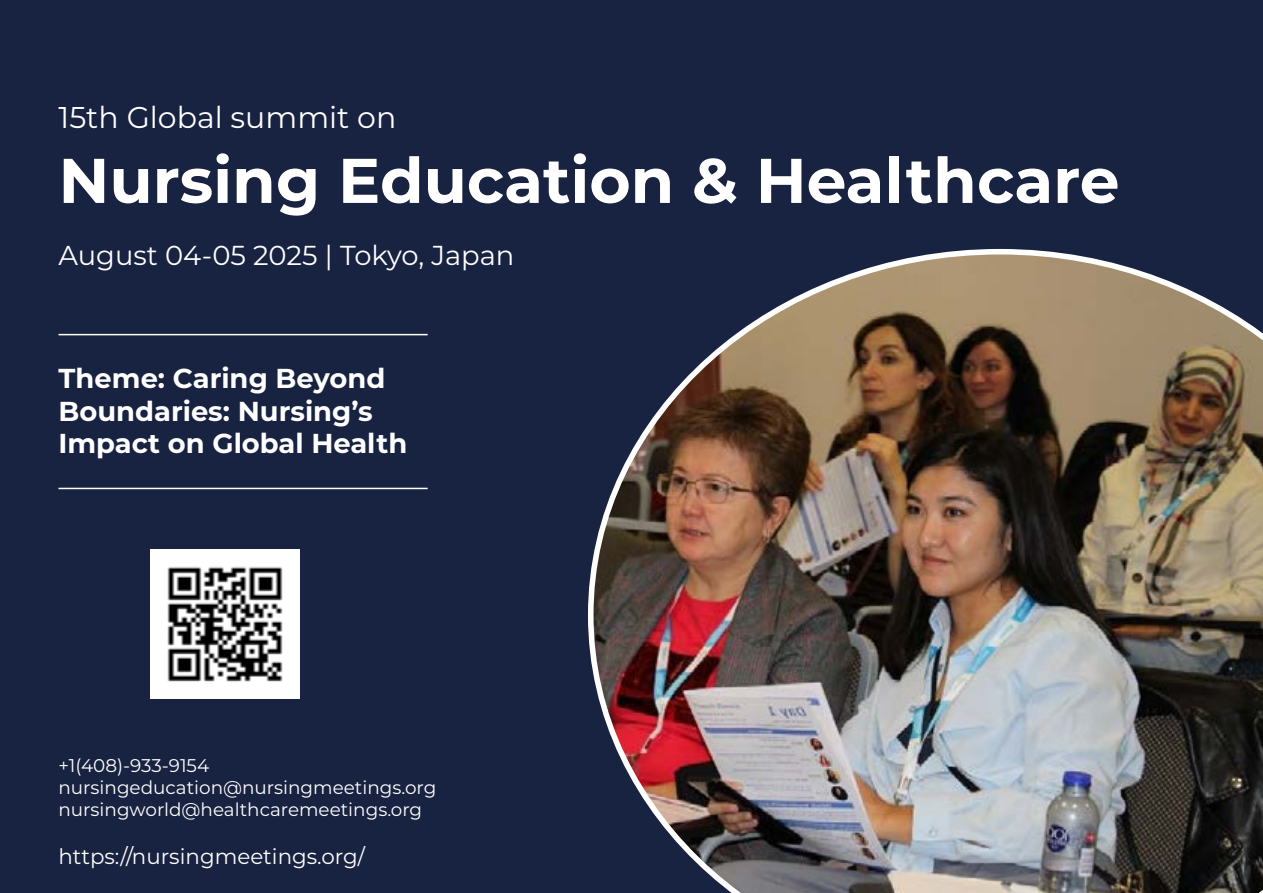
<style>
.page{position:relative;width:1263px;height:893px;background:#182241}
.page>*{position:absolute;margin:0;border:0;box-sizing:border-box;transform-origin:0 0}
.t1{font:700 63px "Montserrat";color:#fff}
.t2{font:30px "Montserrat";color:#fff}
.t3{font:700 27.45px/32.8px "Montserrat";color:#fff}
.t4{font:27.45px "Montserrat";color:#fff}
.t5{font:21.45px "Montserrat";color:#fff}
.t6{font:18.45px/22px "Montserrat";color:#fff}
</style>
<div class="page">
<img style="left:588px;top:249px;width:675px;height:644px">
<hr style="left:58px;top:334px;width:370px;height:1px;background:#fff">
<hr style="left:58px;top:488px;width:370px;height:1px;background:#fff">
<img style="left:151px;top:549px;width:149px;height:149px">
<h2 class="t2" style="left:58px;top:97px;width:339px">15th Global summit on</h2>
<h1 class="t1" style="left:58px;top:135px;width:1062px">Nursing Education &amp; Healthcare</h1>
<h3 class="t4" style="left:58px;top:237px;width:457px">August 04-05 2025 | Tokyo, Japan</h3>
<h3 class="t3" style="left:58px;top:360px;width:350px">Theme: Caring Beyond<br>Boundaries: Nursing’s<br>Impact on Global Health</h3>
<p class="t6" style="left:58px;top:753px;width:379px">+1(408)-933-9154 nursingeducation@nursingmeetings.org nursingworld@healthcaremeetings.org</p>
<p class="t5" style="left:58px;top:842px;width:308px">https://nursingmeetings.org/</p>
</div>
